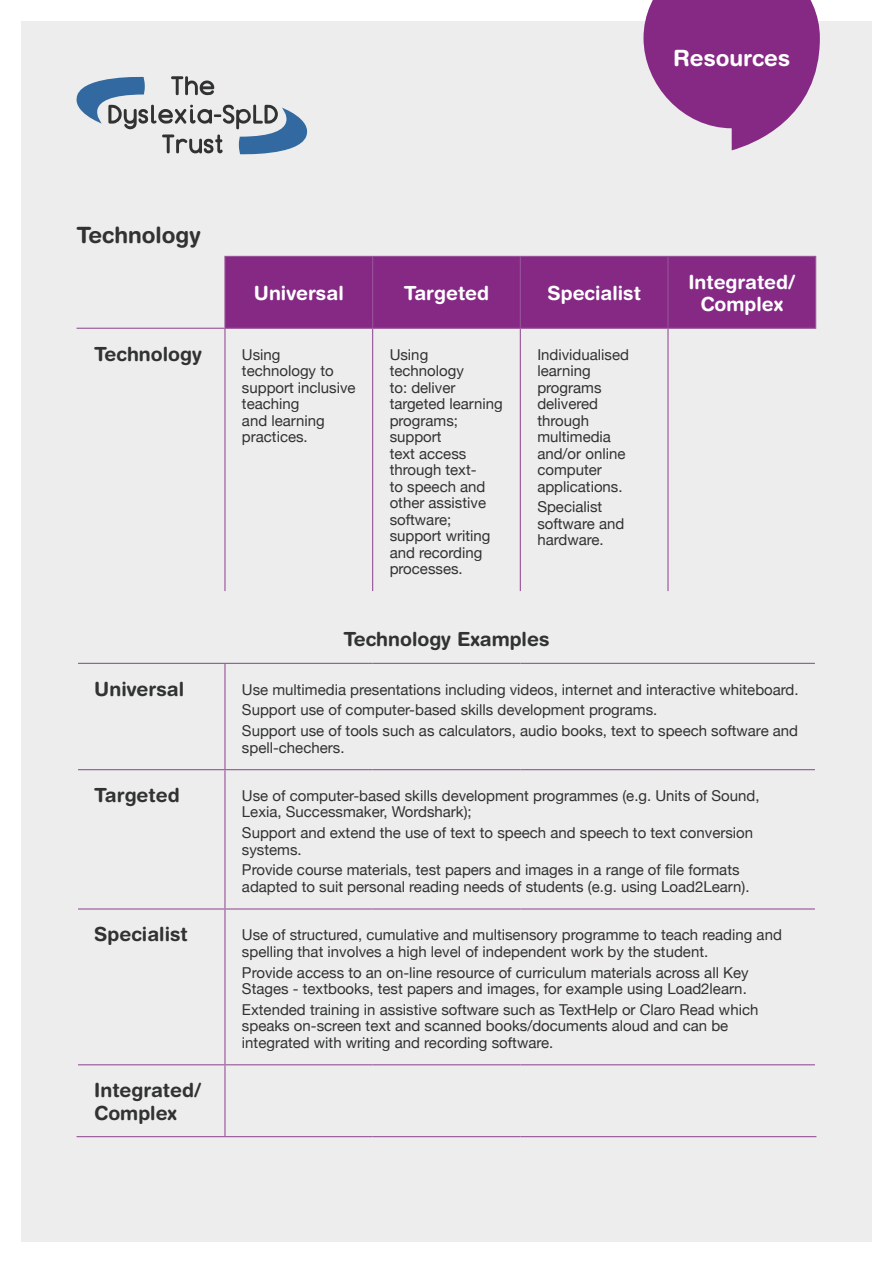
<style>
.page{position:relative;width:893px;height:1263px;background:#fff}
.page>*{position:absolute;margin:0;border:0;box-sizing:border-box;transform-origin:0 0}
.Body_Heading{font:700 22.5px "Helvetica Rounded";color:#313232}
.t1{font:700 22.5px "Helvetica Rounded";color:#fff}
.Table_Body{font:700 19.5px/22.5px "Helvetica Rounded";color:#313232}
.Table_Header{font:700 19.5px/22.5px "Helvetica Rounded";color:#fff;text-align:center}
.Body_Heading-2{font:700 19.5px "Helvetica Rounded";color:#313232}
.Table_Body-2{font:15px/16.5px "Helvetica Neue";color:#313232}
</style>
<div class="page">
<div style="left:21px;top:21px;width:851px;height:1221px;background:#ededed"></div>
<svg style="left:76px;top:76px;width:232px;height:79px"></svg>
<svg style="left:643px;top:0;width:177px;height:150px"></svg>
<div style="left:226px;top:257px;width:589px;height:71px;background:#852985"></div>
<hr style="left:78px;top:663px;width:147px;height:1px;background:#975398">
<hr style="left:225px;top:663px;width:148px;height:1px;background:#975398">
<hr style="left:224px;top:664px;width:2px;height:105px;background:#975398">
<hr style="left:373px;top:663px;width:147px;height:1px;background:#975398">
<hr style="left:520px;top:663px;width:148px;height:1px;background:#975398">
<hr style="left:668px;top:663px;width:147px;height:1px;background:#975398">
<hr style="left:78px;top:769px;width:147px;height:1px;background:#975398">
<hr style="left:225px;top:769px;width:148px;height:1px;background:#975398">
<hr style="left:224px;top:770px;width:2px;height:138px;background:#975398">
<hr style="left:373px;top:769px;width:147px;height:1px;background:#975398">
<hr style="left:520px;top:769px;width:148px;height:1px;background:#975398">
<hr style="left:668px;top:769px;width:147px;height:1px;background:#975398">
<hr style="left:78px;top:908px;width:147px;height:1px;background:#975398">
<hr style="left:225px;top:908px;width:148px;height:1px;background:#975398">
<hr style="left:224px;top:909px;width:2px;height:155px;background:#975398">
<hr style="left:373px;top:908px;width:147px;height:1px;background:#975398">
<hr style="left:520px;top:908px;width:148px;height:1px;background:#975398">
<hr style="left:668px;top:908px;width:147px;height:1px;background:#975398">
<hr style="left:78px;top:1064px;width:147px;height:1px;background:#975398">
<hr style="left:225px;top:1064px;width:148px;height:1px;background:#975398">
<hr style="left:224px;top:1065px;width:2px;height:71px;background:#975398">
<hr style="left:373px;top:1064px;width:147px;height:1px;background:#975398">
<hr style="left:520px;top:1064px;width:148px;height:1px;background:#975398">
<hr style="left:668px;top:1064px;width:147px;height:1px;background:#975398">
<hr style="left:77px;top:1136px;width:148px;height:1px;background:#975398">
<hr style="left:225px;top:1136px;width:148px;height:1px;background:#975398">
<hr style="left:373px;top:1136px;width:147px;height:1px;background:#975398">
<hr style="left:520px;top:1136px;width:148px;height:1px;background:#975398">
<hr style="left:668px;top:1136px;width:148px;height:1px;background:#975398">
<hr style="left:224px;top:329px;width:2px;height:262px;background:#975398">
<hr style="left:372px;top:329px;width:1px;height:262px;background:#975398">
<hr style="left:520px;top:329px;width:1px;height:262px;background:#975398">
<hr style="left:667px;top:329px;width:2px;height:262px;background:#975398">
<hr style="left:224px;top:256px;width:149px;height:1px;background:#975398">
<hr style="left:224px;top:257px;width:2px;height:71px;background:#975398">
<hr style="left:373px;top:256px;width:147px;height:1px;background:#975398">
<hr style="left:372px;top:257px;width:1px;height:71px;background:#975398">
<hr style="left:520px;top:256px;width:148px;height:1px;background:#975398">
<hr style="left:520px;top:257px;width:1px;height:71px;background:#975398">
<hr style="left:668px;top:256px;width:148px;height:1px;background:#975398">
<hr style="left:667px;top:257px;width:2px;height:71px;background:#975398">
<hr style="left:815px;top:257px;width:1px;height:71px;background:#975398">
<hr style="left:77px;top:328px;width:148px;height:1px;background:#975398">
<hr style="left:225px;top:328px;width:148px;height:1px;background:#975398">
<hr style="left:373px;top:328px;width:147px;height:1px;background:#975398">
<hr style="left:520px;top:328px;width:148px;height:1px;background:#975398">
<hr style="left:668px;top:328px;width:148px;height:1px;background:#975398">
<h1 class="t1" style="left:673px;top:44px;width:118px">Resources</h1>
<p class="Body_Heading" style="left:77px;top:221px;width:126px">Technology</p>
<p class="Table_Header" style="left:254px;top:281px;width:91px">Universal</p>
<p class="Table_Header" style="left:404px;top:281px;width:87px">Targeted</p>
<p class="Table_Header" style="left:547px;top:281px;width:95px">Specialist</p>
<p class="Table_Header" style="left:688px;top:270px;width:108px">Integrated/<br>Complex</p>
<p class="Table_Body" style="left:94px;top:342px;width:109px">Technology</p>
<p class="Table_Body-2" style="left:242px;top:346px;width:115px">Using technology to support inclusive teaching<br>and learning practices.</p>
<p class="Table_Body-2" style="left:390px;top:346px;width:115px">Using technology<br>to: deliver targeted learning programs; support<br>text access through text-<br>to speech and other assistive software; support writing and recording processes.</p>
<p class="Table_Body-2" style="left:537px;top:346px;width:93px">Individualised learning programs delivered through multimedia and/or online computer applications.</p>
<p class="Table_Body-2" style="left:537px;top:498px;width:88px">Specialist software and hardware.</p>
<p class="Body_Heading-2" style="left:343px;top:627px;width:207px">Technology Examples</p>
<p class="Table_Body" style="left:94px;top:677px;width:91px">Universal</p>
<p class="Table_Body-2" style="left:242px;top:681px;width:558px">Use multimedia presentations including videos, internet and interactive whiteboard.</p>
<p class="Table_Body-2" style="left:242px;top:702px;width:417px">Support use of computer-based skills development programs.</p>
<p class="Table_Body-2" style="left:242px;top:722px;width:558px">Support use of tools such as calculators, audio books, text to speech software and spell-chechers.</p>
<p class="Table_Body" style="left:94px;top:783px;width:87px">Targeted</p>
<p class="Table_Body-2" style="left:242px;top:787px;width:519px">Use of computer-based skills development programmes (e.g. Units of Sound,<br>Lexia, Successmaker, Wordshark);</p>
<p class="Table_Body-2" style="left:242px;top:824px;width:513px">Support and extend the use of text to speech and speech to text conversion systems.</p>
<p class="Table_Body-2" style="left:242px;top:862px;width:509px">Provide course materials, test papers and images in a range of file formats adapted to suit personal reading needs of students (e.g. using Load2Learn).</p>
<p class="Table_Body" style="left:94px;top:923px;width:95px">Specialist</p>
<p class="Table_Body-2" style="left:242px;top:926px;width:541px">Use of structured, cumulative and multisensory programme to teach reading and spelling that involves a high level of independent work by the student.</p>
<p class="Table_Body-2" style="left:242px;top:964px;width:508px">Provide access to an on-line resource of curriculum materials across all Key<br>Stages - textbooks, test papers and images, for example using Load2learn.</p>
<p class="Table_Body-2" style="left:242px;top:1001px;width:518px">Extended training in assistive software such as TextHelp or Claro Read which speaks on-screen text and scanned books/documents aloud and can be integrated with writing and recording software.</p>
<p class="Table_Body" style="left:94px;top:1078px;width:108px">Integrated/<br>Complex</p>
</div>
